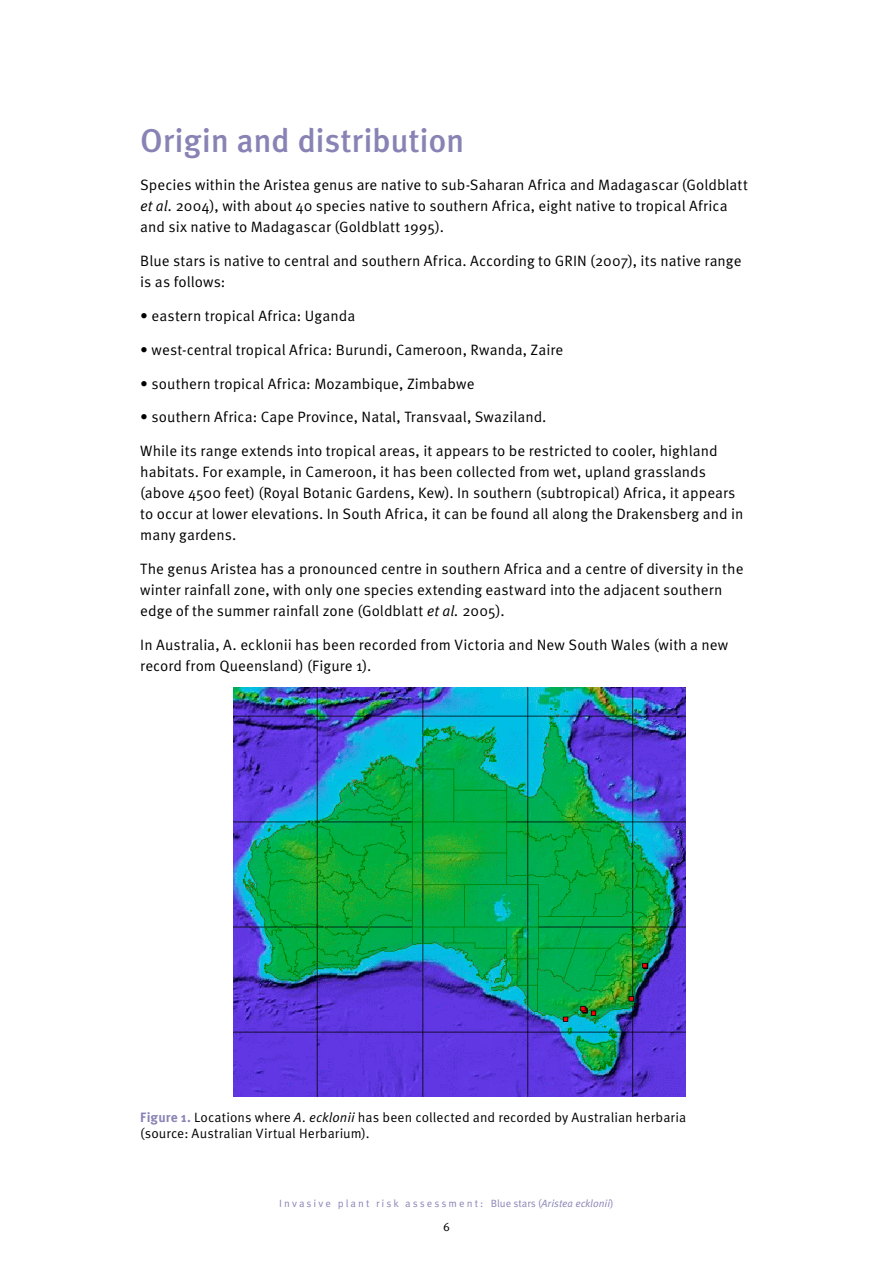
<style>
.page{position:relative;width:893px;height:1263px;background:#fff}
.page>*{position:absolute;margin:0;border:0;box-sizing:border-box;transform-origin:0 0}
.t1{font:500 33px "Meta OT";letter-spacing:-.01em;color:#8983b5}
.BodyCopy{font:15px/21px "Meta OT";letter-spacing:.005em;color:#000}
.t2{font:13.5px/15.8px "Meta OT";letter-spacing:.01em;color:#000}
.t3{font:12px "Meta OT";color:#000}
.t4{font:10.5px "Meta OT";letter-spacing:.195em;color:#8983b5}
.s1{font-style:italic}
.s2{font-weight:700;color:#8983b5}
</style>
<div class="page">
<img style="left:233px;top:688px;width:452px;height:408px">
<h1 class="t1" style="left:140px;top:121px;width:326px">Origin and distribution</h1>
<p class="BodyCopy" style="left:140px;top:175px;width:609px">Species within the Aristea genus are native to sub-Saharan Africa and Madagascar (Goldblatt <span class="s1">et al.</span> 2004), with about 40 species native to southern Africa, eight native to tropical Africa and six native to Madagascar (Goldblatt 1995).</p>
<p class="BodyCopy" style="left:140px;top:251px;width:603px">Blue stars is native to central and southern Africa. According to GRIN (2007), its native range is as follows:</p>
<p class="BodyCopy" style="left:140px;top:305px;width:216px">• eastern tropical Africa: Uganda</p>
<p class="BodyCopy" style="left:140px;top:339px;width:425px">• west-central tropical Africa: Burundi, Cameroon, Rwanda, Zaire</p>
<p class="BodyCopy" style="left:140px;top:373px;width:336px">• southern tropical Africa: Mozambique, Zimbabwe</p>
<p class="BodyCopy" style="left:140px;top:407px;width:408px">• southern Africa: Cape Province, Natal, Transvaal, Swaziland.</p>
<p class="BodyCopy" style="left:140px;top:440px;width:604px">While its range extends into tropical areas, it appears to be restricted to cooler, highland habitats. For example, in Cameroon, it has been collected from wet, upland grasslands (above 4500 feet) (Royal Botanic Gardens, Kew). In southern (subtropical) Africa, it appears to occur at lower elevations. In South Africa, it can be found all along the Drakensberg and in many gardens.</p>
<p class="BodyCopy" style="left:140px;top:558px;width:605px">The genus Aristea has a pronounced centre in southern Africa and a centre of diversity in the winter rainfall zone, with only one species extending eastward into the adjacent southern edge of the summer rainfall zone (Goldblatt <span class="s1">et al.</span> 2005).</p>
<p class="BodyCopy" style="left:140px;top:634px;width:590px">In Australia, A. ecklonii has been recorded from Victoria and New South Wales (with a new record from Queensland) (Figure 1).</p>
<p class="t2" style="left:140px;top:1110px;width:547px"><span class="s2">Figure 1.</span> Locations where <span class="s1">A. ecklonii</span> has been collected and recorded by Australian herbaria (source: Australian Virtual Herbarium).</p>
<p class="t4" style="left:279px;top:1197px;width:336px">Invasive plant risk assessment: Blue stars (<span class="s1">Aristea ecklonii</span>)</p>
<p class="t3" style="left:443px;top:1219px;width:8px">6</p>
</div>
